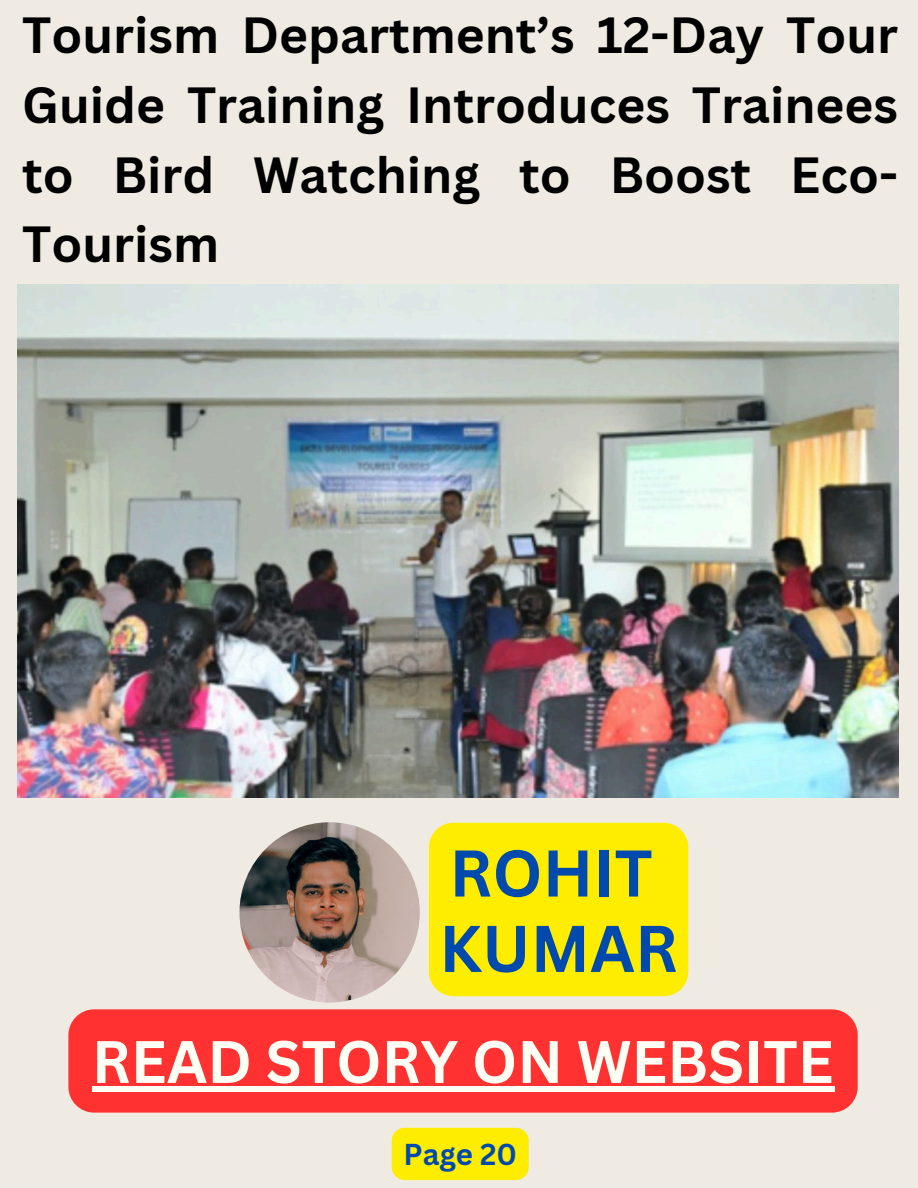
<style>
.page{position:relative;width:918px;height:1188px;background:#efebe2}
.page>*{position:absolute;margin:0;border:0;box-sizing:border-box;transform-origin:0 0}
.t1{font:700 64.5px/75.3px "Canva Sans";color:#004aad}
.t2{font:700 58.5px "Canva Sans";color:#fffff6}
.t3{font:700 49.5px/69.8px "Canva Sans";color:#000;text-align:justify}
.t4{font:700 29.4px "Canva Sans";color:#004aad}
</style>
<div class="page">
<img style="left:239px;top:822px;width:181px;height:181px;border-radius:50%">
<img style="left:18px;top:285px;width:881px;height:513px">
<div style="left:68px;top:1009px;width:790px;height:104px;background:#ff3131;border-radius:26px"></div>
<div style="left:92px;top:1086px;width:742px;height:6px;background:#fffff6"></div>
<div style="left:392px;top:1128px;width:137px;height:52px;background:#ffed00"></div>
<div style="left:429px;top:823px;width:259px;height:173px;background:#ffed00"></div>
<p class="t3" style="left:22px;top:-1px;width:877px">Tourism Department’s 12-Day Tour Guide Training Introduces Trainees to Bird Watching to Boost Eco-Tourism</p>
<h1 class="t1" style="left:439px;top:834px;width:240px">ROHIT<br>KUMAR</h1>
<p class="t2" style="left:92px;top:1020px;width:743px">READ STORY ON WEBSITE</p>
<h1 class="t4" style="left:403px;top:1134px;width:115px">Page 20</h1>
</div>
